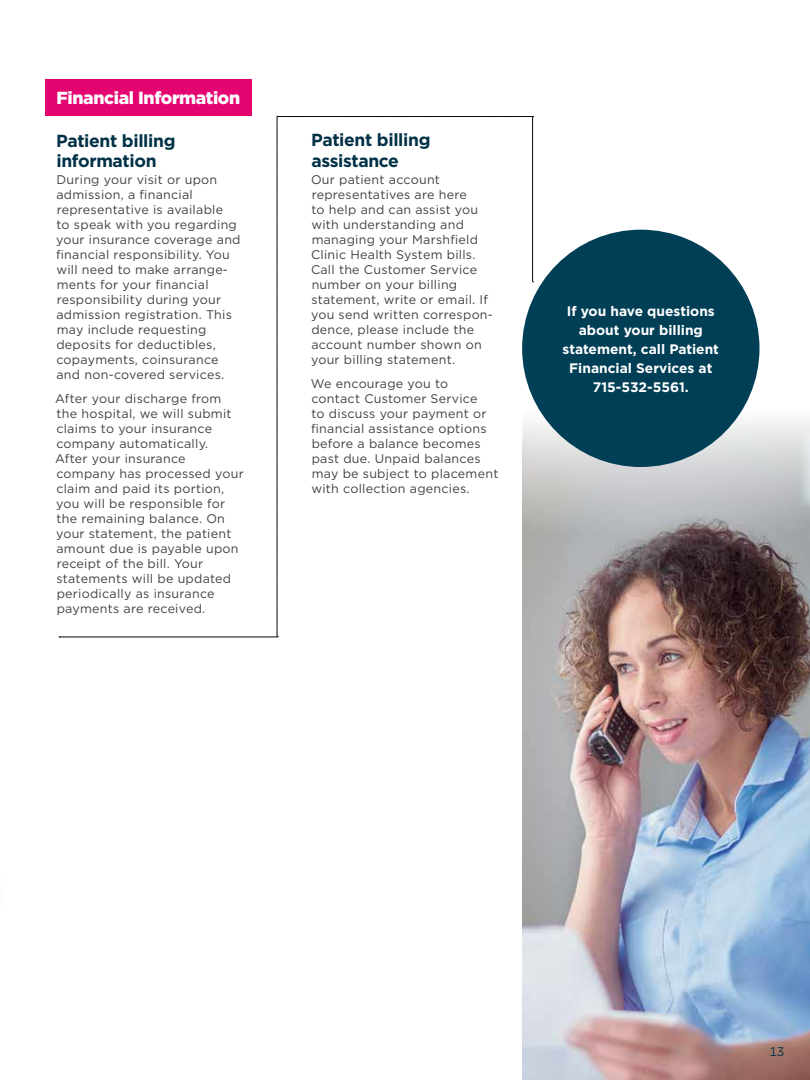
<style>
.page{position:relative;width:810px;height:1080px;background:#fff}
.page>*{position:absolute;margin:0;border:0;box-sizing:border-box;transform-origin:0 0}
.t1{font:700 17.5px/20px "Gotham";letter-spacing:-.02em;color:#003146}
.t2{font:900 17.5px "Gotham";letter-spacing:-.02em;color:#fff}
.t3{font:700 13.75px/19px "Gotham";color:#fff;text-align:center}
.t4{font:12.5px/15px "Gotham";letter-spacing:.02em;color:#414042}
.t5{font:12.5px "Gotham";color:#003146}
</style>
<div class="page">
<img style="left:522px;top:409px;width:288px;height:671px">
<svg style="left:59px;top:116px;width:475px;height:522px"></svg>
<div style="left:522px;top:230px;width:237px;height:237px;background:#003f55;border-radius:50%"></div>
<div style="left:45px;top:79px;width:207px;height:37px;background:#e40571"></div>
<h1 class="t2" style="left:57px;top:86px;width:185px">Financial Information</h1>
<h1 class="t1" style="left:56px;top:130px;width:121px">Patient billing information</h1>
<p class="t4" style="left:56px;top:172px;width:186px">During your visit or upon admission, a financial representative is available<br>to speak with you regarding your insurance coverage and financial responsibility. You will need to make arrange&shy;ments for your financial responsibility during your admission registration. This may include requesting deposits for deductibles, copayments, coinsurance and non-covered services.</p>
<p class="t4" style="left:55px;top:391px;width:190px">After your discharge from the hospital, we will submit claims to your insurance company automatically.<br>After your insurance company has processed your claim and paid its portion, you will be responsible for the remaining balance. On your statement, the patient amount due is payable upon receipt of the bill. Your statements will be updated periodically as insurance payments are received.</p>
<h1 class="t1" style="left:311px;top:130px;width:121px">Patient billing assistance</h1>
<p class="t4" style="left:311px;top:172px;width:184px">Our patient account representatives are here<br>to help and can assist you with understanding and managing your Marshfield<br>Clinic Health System bills.<br>Call the Customer Service number on your billing statement, write or email. If you send written correspon&shy;dence, please include the account number shown on your billing statement.</p>
<p class="t4" style="left:311px;top:376px;width:189px">We encourage you to contact Customer Service<br>to discuss your payment or financial assistance options before a balance becomes past due. Unpaid balances may be subject to placement with collection agencies.</p>
<p class="t3" style="left:563px;top:301px;width:158px">If you have questions about your billing statement, call Patient<br>Financial Services at<br>715-532-5561.</p>
<p class="t5" style="left:769px;top:1044px;width:16px">13</p>
</div>
